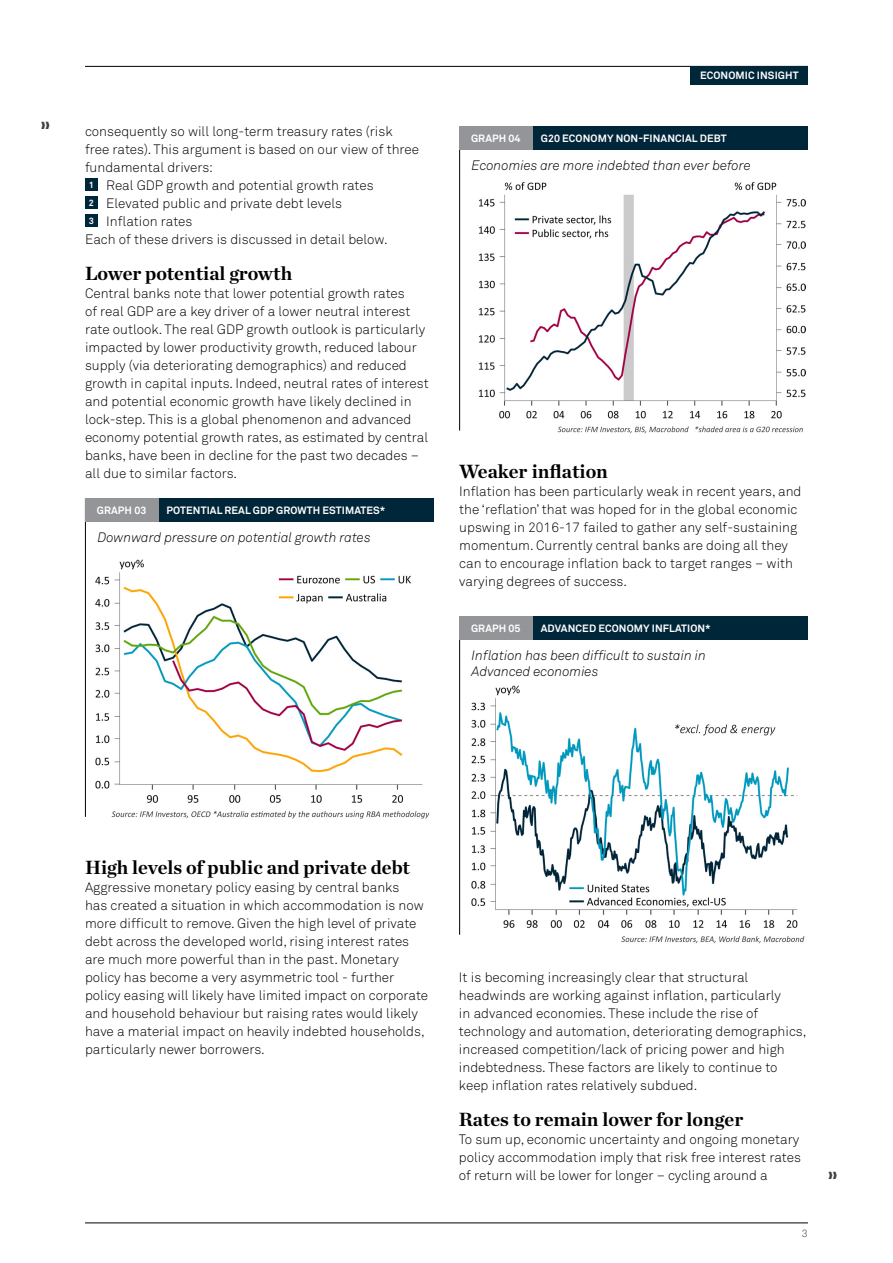
<style>
.page{position:relative;width:893px;height:1263px;background:#fff}
.page>*{position:absolute;margin:0;border:0;box-sizing:border-box;transform-origin:0 0}
.t1{font:700 19.5px "Chronicle Deck";color:#000}
.t2{font:300 13.5px/18px "Akkurat Std";color:#000}
.t3{font:italic 300 13.5px/16.2px "Akkurat Std";color:#000}
.t4{font:700 10.5px "Akkurat Std";letter-spacing:.01em;color:#fff}
.t5{font:300 10.5px "Akkurat Std";color:#414042}
</style>
<div class="page">
<hr style="left:85px;top:66px;width:723px;height:1px;background:#000">
<hr style="left:85px;top:1222px;width:723px;height:1px;background:#000">
<div style="left:691px;top:67px;width:117px;height:18px;background:#00263a"></div>
<img style="left:96px;top:559px;width:334px;height:260px">
<img style="left:478px;top:182px;width:327px;height:252px">
<img style="left:472px;top:685px;width:333px;height:259px">
<div style="left:85px;top:179px;width:13px;height:12px;background:#00263a"></div>
<div style="left:85px;top:197px;width:13px;height:12px;background:#00263a"></div>
<div style="left:85px;top:215px;width:13px;height:12px;background:#00263a"></div>
<div style="left:158px;top:498px;width:276px;height:24px;background:#00263a"></div>
<hr style="left:85px;top:498px;width:1px;height:319px;background:#000">
<div style="left:85px;top:498px;width:73px;height:24px;background:#939598"></div>
<div style="left:532px;top:127px;width:276px;height:23px;background:#00263a"></div>
<div style="left:532px;top:616px;width:276px;height:24px;background:#00263a"></div>
<hr style="left:459px;top:127px;width:1px;height:304px;background:#000">
<hr style="left:459px;top:616px;width:1px;height:319px;background:#000">
<div style="left:459px;top:127px;width:73px;height:23px;background:#939598"></div>
<div style="left:459px;top:616px;width:73px;height:24px;background:#939598"></div>
<p class="t2" style="left:85px;top:122px;width:336px">consequently so will long-term treasury rates (risk free rates). This argument is based on our view of three fundamental drivers:<br><sup>1</sup> Real GDP growth and potential growth rates<br><sup>2</sup> Elevated public and private debt levels<br><sup>3</sup> Inflation rates<br>Each of these drivers is discussed in detail below.</p>
<h1 class="t1" style="left:85px;top:258px;width:209px">Lower potential growth</h1>
<p class="t2" style="left:85px;top:284px;width:345px">Central banks note that lower potential growth rates<br>of real GDP are a key driver of a lower neutral interest rate outlook. The real GDP growth outlook is particularly impacted by lower productivity growth, reduced labour supply (via deteriorating demographics) and reduced growth in capital inputs. Indeed, neutral rates of interest and potential economic growth have likely declined in lock-step. This is a global phenomenon and advanced economy potential growth rates, as estimated by central banks, have been in decline for the past two decades – all due to similar factors.</p>
<p class="t4" style="left:97px;top:503px;width:51px">GRAPH 03</p>
<p class="t4" style="left:167px;top:503px;width:220px">POTENTIAL REAL GDP GROWTH ESTIMATES*</p>
<p class="t3" style="left:97px;top:529px;width:275px">Downward pressure on potential growth rates</p>
<p class="t4" style="left:700px;top:69px;width:100px">ECONOMIC INSIGHT</p>
<p class="t4" style="left:471px;top:132px;width:51px">GRAPH 04</p>
<p class="t4" style="left:541px;top:132px;width:187px">G20 ECONOMY NON-FINANCIAL DEBT</p>
<p class="t3" style="left:472px;top:158px;width:281px">Economies are more indebted than ever before</p>
<h1 class="t1" style="left:459px;top:456px;width:150px">Weaker inflation</h1>
<p class="t2" style="left:459px;top:482px;width:344px">Inflation has been particularly weak in recent years, and the ‘reflation’ that was hoped for in the global economic upswing in 2016-17 failed to gather any self-sustaining momentum. Currently central banks are doing all they can to encourage inflation back to target ranges – with varying degrees of success.</p>
<p class="t4" style="left:471px;top:621px;width:51px">GRAPH 05</p>
<p class="t4" style="left:541px;top:621px;width:171px">ADVANCED ECONOMY INFLATION*</p>
<p class="t3" style="left:472px;top:647px;width:236px">Inflation has been difficult to sustain in<br>Advanced economies</p>
<h1 class="t1" style="left:85px;top:852px;width:327px">High levels of public and private debt</h1>
<p class="t2" style="left:85px;top:878px;width:345px">Aggressive monetary policy easing by central banks<br>has created a situation in which accommodation is now more difficult to remove. Given the high level of private debt across the developed world, rising interest rates are much more powerful than in the past. Monetary policy has become a very asymmetric tool - further policy easing will likely have limited impact on corporate and household behaviour but raising rates would likely have a material impact on heavily indebted households, particularly newer borrowers.</p>
<p class="t2" style="left:459px;top:968px;width:349px">It is becoming increasingly clear that structural headwinds are working against inflation, particularly<br>in advanced economies. These include the rise of technology and automation, deteriorating demographics, increased competition/lack of pricing power and high indebtedness. These factors are likely to continue to keep inflation rates relatively subdued.</p>
<h1 class="t1" style="left:459px;top:1104px;width:286px">Rates to remain lower for longer</h1>
<p class="t2" style="left:459px;top:1130px;width:343px;text-align:justify">To sum up, economic uncertainty and ongoing monetary policy accommodation imply that risk free interest rates of return will be lower for longer – cycling around a</p>
<p class="t5" style="left:802px;top:1227px;width:7px">3</p>
</div>
